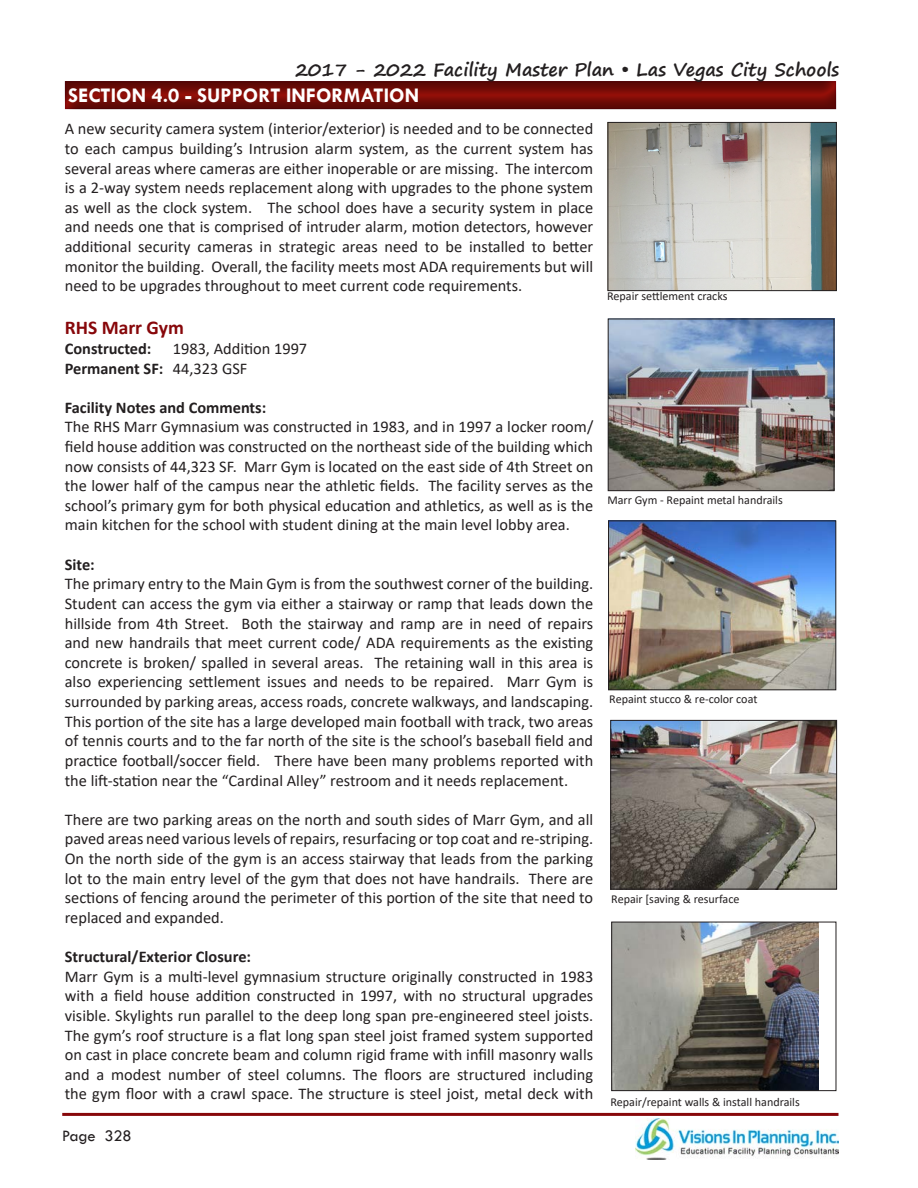
<style>
.page{position:relative;width:918px;height:1188px;background:#fff}
.page>*{position:absolute;margin:0;border:0;box-sizing:border-box;transform-origin:0 0}
.t1{font:700 21px "Tw Cen";color:#fff}
.t2{font:700 19.5px "Calibri";color:#87070a}
.t3{font:700 18px "Segoe Print";color:#231f20}
.t4{font:16.5px "Tw Cen";color:#231f20}
.t5{font:16.35px/19.6px "Calibri";color:#231f20;text-align:justify}
.t6{font:700 16.35px "Calibri";color:#231f20}
.t7{font:12.15px "Calibri";color:#231f20}
.s1{font-weight:400}
</style>
<div class="page">
<div style="left:62px;top:80px;width:776px;height:31px;background:#231f20;opacity:.5"></div>
<hr style="left:62px;top:1113px;width:776px;height:3px;background:#87070a">
<img style="left:635px;top:1118px;width:203px;height:41px">
<img style="left:610px;top:321px;width:222px;height:168px">
<div style="left:608px;top:319px;width:226px;height:172px;border:1px solid #231f20"></div>
<img style="left:610px;top:522px;width:224px;height:166px">
<div style="left:608px;top:520px;width:228px;height:170px;border:1px solid #231f20"></div>
<img style="left:612px;top:722px;width:223px;height:165px">
<div style="left:610px;top:720px;width:227px;height:169px;border:1px solid #231f20"></div>
<img style="left:613px;top:924px;width:206px;height:165px">
<div style="left:611px;top:922px;width:225px;height:169px;border:1px solid #231f20"></div>
<img style="left:610px;top:124px;width:225px;height:165px">
<div style="left:608px;top:122px;width:229px;height:169px;border:1px solid #231f20"></div>
<p class="t3" style="left:295px;top:53px;width:546px">2017 - 2022 Facility Master Plan • Las Vegas City Schools</p>
<p class="t1" style="left:68px;top:83px;width:352px">SECTION 4.0 - SUPPORT INFORMATION</p>
<p class="t5" style="left:65px;top:119px;width:530px">A new security camera system (interior/exterior) is needed and to be connected to each campus building’s Intrusion alarm system, as the current system has several areas where cameras are either inoperable or are missing. The intercom is a 2-way system needs replacement along with upgrades to the phone system as well as the clock system. The school does have a security system in place and needs one that is comprised of intruder alarm, motion detectors, however additional security cameras in strategic areas need to be installed to better monitor the building. Overall, the facility meets most ADA requirements but will need to be upgrades throughout to meet current code requirements.</p>
<p class="t2" style="left:65px;top:314px;width:121px">RHS Marr Gym</p>
<p class="t6" style="left:65px;top:337px;width:88px">Constructed:</p>
<p class="t5" style="left:173px;top:338px;width:136px">1983, Addition 1997</p>
<p class="t6" style="left:65px;top:357px;width:184px">Permanent SF: <span class="s1">44,323 GSF</span></p>
<p class="t6" style="left:65px;top:396px;width:203px">Facility Notes and Comments:</p>
<p class="t5" style="left:65px;top:417px;width:530px">The RHS Marr Gymnasium was constructed in 1983, and in 1997 a locker room/ field house addition was constructed on the northeast side of the building which now consists of 44,323 SF. Marr Gym is located on the east side of 4th Street on the lower half of the campus near the athletic fields. The facility serves as the school’s primary gym for both physical education and athletics, as well as is the main kitchen for the school with student dining at the main level lobby area.</p>
<p class="t6" style="left:65px;top:553px;width:31px">Site:</p>
<p class="t5" style="left:65px;top:574px;width:530px">The primary entry to the Main Gym is from the southwest corner of the building.<br>Student can access the gym via either a stairway or ramp that leads down the hillside from 4th Street. Both the stairway and ramp are in need of repairs and new handrails that meet current code/ ADA requirements as the existing concrete is broken/ spalled in several areas. The retaining wall in this area is also experiencing settlement issues and needs to be repaired. Marr Gym is surrounded by parking areas, access roads, concrete walkways, and landscaping.<br>This portion of the site has a large developed main football with track, two areas of tennis courts and to the far north of the site is the school’s baseball field and practice football/soccer field. There have been many problems reported with the lift-station near the “Cardinal Alley” restroom and it needs replacement.</p>
<p class="t5" style="left:65px;top:809px;width:530px">There are two parking areas on the north and south sides of Marr Gym, and all paved areas need various levels of repairs, resurfacing or top coat and re-striping.<br>On the north side of the gym is an access stairway that leads from the parking lot to the main entry level of the gym that does not have handrails. There are sections of fencing around the perimeter of this portion of the site that need to replaced and expanded.</p>
<p class="t6" style="left:65px;top:945px;width:188px">Structural/Exterior Closure:</p>
<p class="t5" style="left:65px;top:966px;width:530px">Marr Gym is a multi-level gymnasium structure originally constructed in 1983 with a field house addition constructed in 1997, with no structural upgrades visible. Skylights run parallel to the deep long span pre-engineered steel joists.<br>The gym’s roof structure is a flat long span steel joist framed system supported on cast in place concrete beam and column rigid frame with infill masonry walls and a modest number of steel columns. The floors are structured including the gym floor with a crawl space. The structure is steel joist, metal deck with</p>
<p class="t4" style="left:62px;top:1126px;width:71px">Page 328</p>
<p class="t7" style="left:607px;top:288px;width:122px">Repair settlement cracks</p>
<p class="t7" style="left:608px;top:491px;width:177px">Marr Gym - Repaint metal handrails</p>
<p class="t7" style="left:609px;top:691px;width:150px">Repaint stucco &amp; re-color coat</p>
<p class="t7" style="left:611px;top:891px;width:130px">Repair [saving &amp; resurface</p>
<p class="t7" style="left:610px;top:1093px;width:191px">Repair/repaint walls &amp; install handrails</p>
</div>
